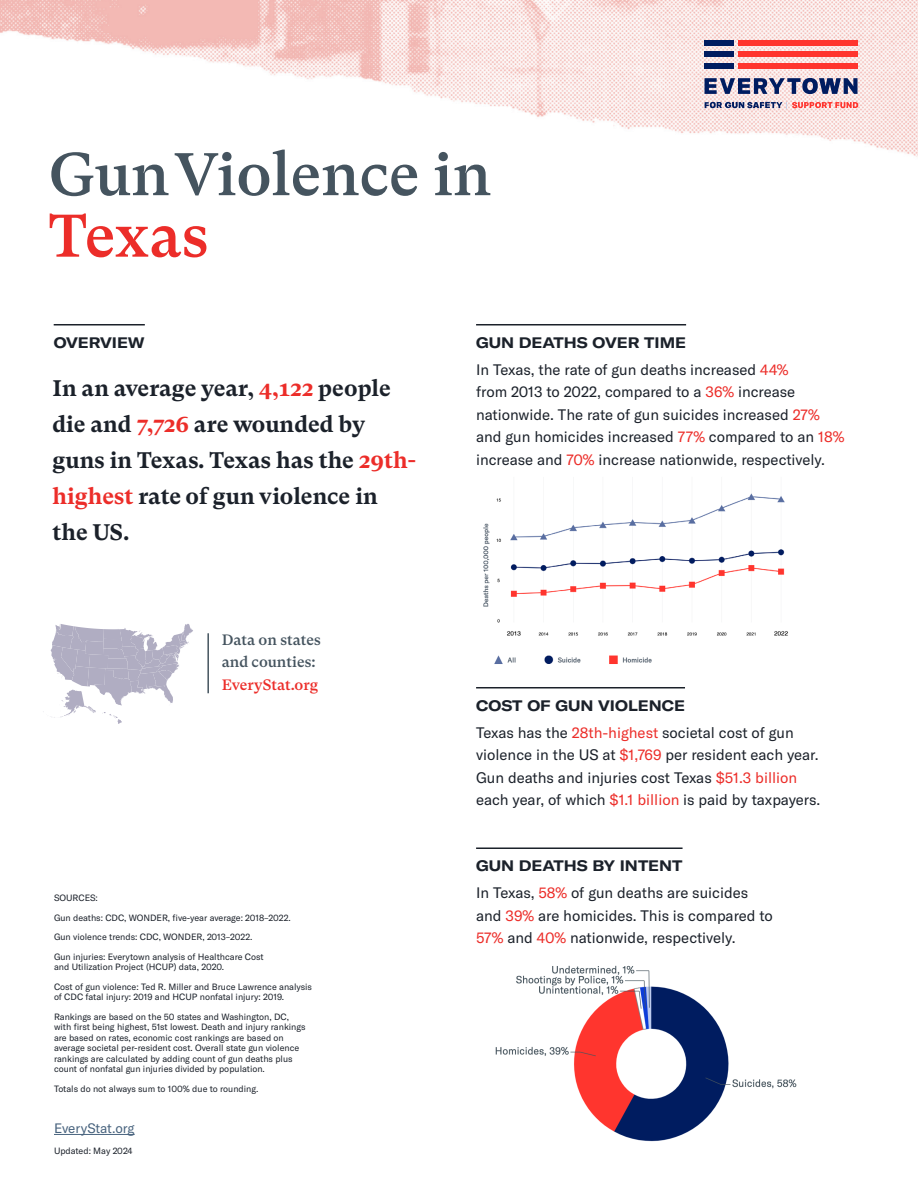
<style>
.page{position:relative;width:918px;height:1188px;background:#fff}
.page>*{position:absolute;margin:0;border:0;box-sizing:border-box;transform-origin:0 0}
.t1{font:500 60px/61.5px "GT Super Text";letter-spacing:-.005em;color:#45545f}
.Intro{font:700 22.5px/36px "GT Super Text";color:#1b212a}
.Body_Copy_Super_Text{font:15px/22.5px "GT America";color:#1b212a}
.subhead{font:700 expanded 15px "GT America";color:#1b212a}
.callout_2{font:500 15px/22.5px "GT Super Text";color:#45545f}
.t2{font:13.5px "GT America";letter-spacing:-.005em;color:#48637e}
.mouse_type{font:9px/10.5px "GT America";color:#1b212a}
.s1{color:#ec2d29}
</style>
<div class="page">
<hr style="left:54px;top:1134px;width:81px;height:1px;background:#48637e">
<hr style="left:476px;top:324px;width:210px;height:1px;background:#1b212a">
<hr style="left:476px;top:687px;width:209px;height:1px;background:#1b212a">
<hr style="left:476px;top:847px;width:207px;height:2px;background:#1b212a">
<img style="left:495px;top:965px;width:302px;height:177px">
<hr style="left:54px;top:324px;width:91px;height:1px;background:#1b212a">
<img style="left:0;top:0;width:918px;height:157px">
<hr style="left:207px;top:633px;width:2px;height:60px;background:#45545f">
<svg style="left:43px;top:624px;width:150px;height:100px"></svg>
<div style="left:738px;top:63px;width:120px;height:5px;background:#ff352e"></div>
<div style="left:738px;top:52px;width:120px;height:5px;background:#ff352e"></div>
<div style="left:738px;top:40px;width:120px;height:5px;background:#ff352e"></div>
<div style="left:705px;top:63px;width:29px;height:5px;background:#001c60"></div>
<div style="left:705px;top:52px;width:29px;height:5px;background:#001c60"></div>
<div style="left:705px;top:40px;width:29px;height:5px;background:#001c60"></div>
<svg style="left:705px;top:78px;width:153px;height:16px;background:#6e7499"></svg>
<svg style="left:705px;top:102px;width:153px;height:7px"></svg>
<img style="left:483px;top:493px;width:305px;height:171px">
<p class="t1" style="left:49px;top:144px;width:444px">Gun Violence in<br><span class="s1">Texas</span></p>
<p class="subhead" style="left:54px;top:333px;width:93px">OVERVIEW</p>
<p class="Intro" style="left:52px;top:370px;width:365px">In an average year, <span class="s1">4,122</span> people die and <span class="s1">7,726</span> are wounded by guns in Texas. Texas has the <span class="s1">29th&shy;highest</span> rate of gun violence in the US.</p>
<p class="callout_2" style="left:222px;top:628px;width:101px">Data on states and counties:<br><span class="s1">EveryStat.org</span></p>
<p class="mouse_type" style="left:54px;top:893px;width:45px">SOURCES:</p>
<p class="mouse_type" style="left:54px;top:912px;width:238px">Gun deaths: CDC, WONDER, five-year average: 2018–2022.</p>
<p class="mouse_type" style="left:54px;top:932px;width:200px">Gun violence trends: CDC, WONDER, 2013–2022.</p>
<p class="mouse_type" style="left:54px;top:951px;width:211px">Gun injuries: Everytown analysis of Healthcare Cost and Utilization Project (HCUP) data, 2020.</p>
<p class="mouse_type" style="left:54px;top:981px;width:260px">Cost of gun violence: Ted R. Miller and Bruce Lawrence analysis of CDC fatal injury: 2019 and HCUP nonfatal injury: 2019.</p>
<p class="mouse_type" style="left:54px;top:1011px;width:253px">Rankings are based on the 50 states and Washington, DC, with first being highest, 51st lowest. Death and injury rankings are based on rates, economic cost rankings are based on average societal per-resident cost. Overall state gun violence rankings are calculated by adding count of gun deaths plus count of nonfatal gun injuries divided by population.</p>
<p class="mouse_type" style="left:54px;top:1083px;width:206px">Totals do not always sum to 100% due to rounding.</p>
<h3 class="t2" style="left:54px;top:1120px;width:82px">EveryStat.org</h3>
<p class="mouse_type" style="left:54px;top:1145px;width:80px">Updated: May 2024</p>
<p class="subhead" style="left:476px;top:333px;width:212px">GUN DEATHS OVER TIME</p>
<p class="Body_Copy_Super_Text" style="left:476px;top:358px;width:370px">In Texas, the rate of gun deaths increased <span class="s1">44%<br></span>from 2013 to 2022, compared to a <span class="s1">36%</span> increase nationwide. The rate of gun suicides increased <span class="s1">27% </span>and gun homicides increased <span class="s1">77%</span> compared to an <span class="s1">18% </span>increase and <span class="s1">70%</span> increase nationwide, respectively.</p>
<p class="subhead" style="left:476px;top:696px;width:210px">COST OF GUN VIOLENCE</p>
<p class="Body_Copy_Super_Text" style="left:476px;top:721px;width:346px">Texas has the <span class="s1">28th-highest</span> societal cost of gun violence in the US at <span class="s1">$1,769</span> per resident each year.<br>Gun deaths and injuries cost Texas <span class="s1">$51.3 billion </span>each year, of which <span class="s1">$1.1 billion</span> is paid by taxpayers.</p>
<p class="subhead" style="left:476px;top:857px;width:208px">GUN DEATHS BY INTENT</p>
<p class="Body_Copy_Super_Text" style="left:476px;top:882px;width:298px">In Texas, <span class="s1">58%</span> of gun deaths are suicides and <span class="s1">39%</span> are homicides. This is compared to<br><span class="s1">57%</span> and <span class="s1">40%</span> nationwide, respectively.</p>
</div>
